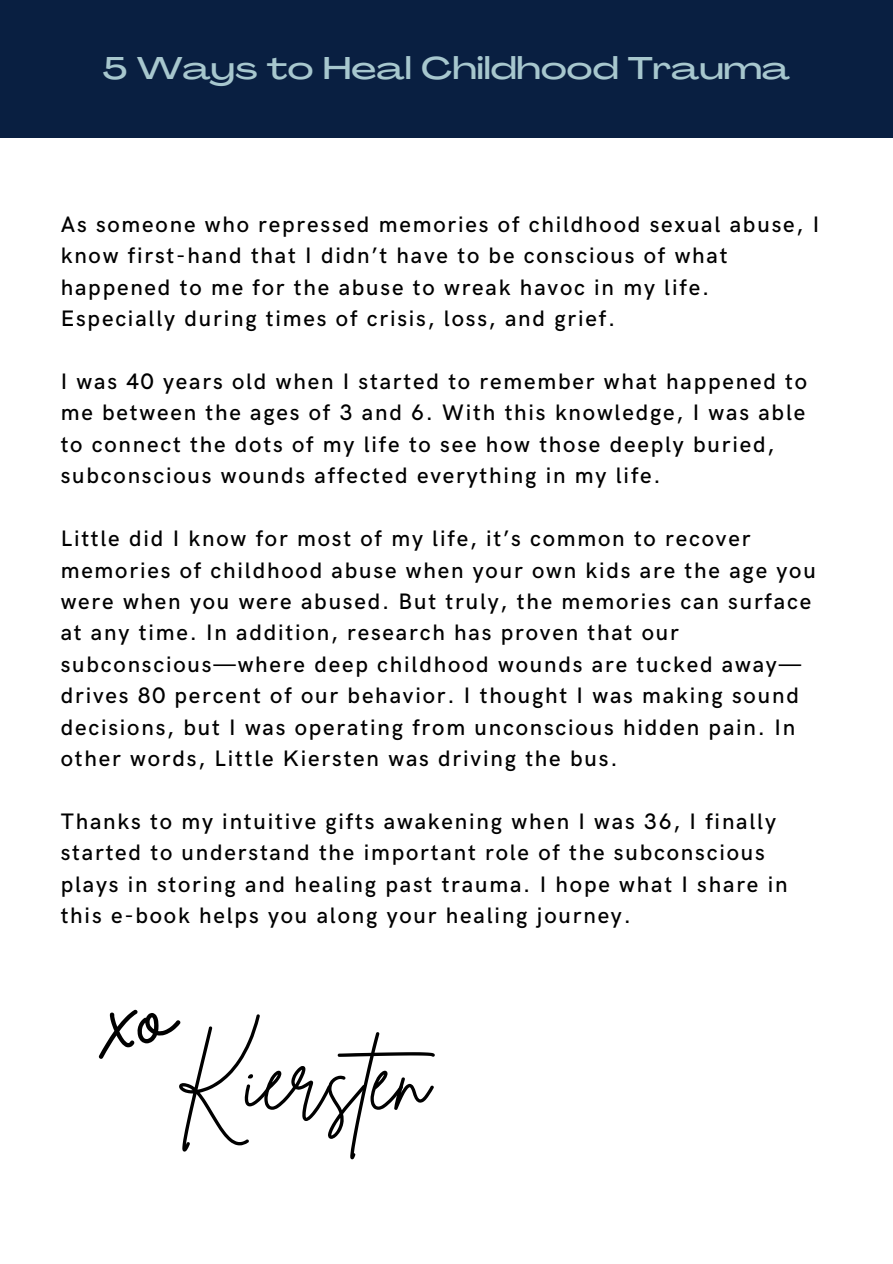
<style>
.page{position:relative;width:893px;height:1264px;background:#fff}
.page>*{position:absolute;margin:0;border:0;box-sizing:border-box;transform-origin:0 0}
.t1{font:112.05px "Brittany Signature";color:#000}
.t2{font:86.55px "Brittany Signature";color:#000}
.t3{font:500 31.05px "Agrandir Grand";letter-spacing:.01em;color:#a7c7ce}
.t4{font:500 22.5px/31.3px "HK Grotesk";letter-spacing:.08em;color:#000}
</style>
<div class="page">
<div style="left:0;top:0;width:892px;height:1262px;background:#091f41"></div>
<div style="left:0;top:138px;width:892px;height:1124px;background:#fff"></div>
<p class="t3" style="left:103px;top:56px;width:689px">5 Ways to Heal Childhood Trauma</p>
<p class="t4" style="left:61px;top:209px;width:760px">As someone who repressed memories of childhood sexual abuse, I know first-hand that I didn’t have to be conscious of what happened to me for the abuse to wreak havoc in my life.<br>Especially during times of crisis, loss, and grief.</p>
<p class="t4" style="left:61px;top:366px;width:748px">I was 40 years old when I started to remember what happened to me between the ages of 3 and 6. With this knowledge, I was able to connect the dots of my life to see how those deeply buried, subconscious wounds affected everything in my life.</p>
<p class="t4" style="left:61px;top:523px;width:756px">Little did I know for most of my life, it’s common to recover memories of childhood abuse when your own kids are the age you were when you were abused. But truly, the memories can surface at any time. In addition, research has proven that our subconscious—where deep childhood wounds are tucked away— drives 80 percent of our behavior. I thought I was making sound decisions, but I was operating from unconscious hidden pain. In other words, Little Kiersten was driving the bus.</p>
<p class="t4" style="left:61px;top:806px;width:728px">Thanks to my intuitive gifts awakening when I was 36, I finally started to understand the important role of the subconscious plays in storing and healing past trauma. I hope what I share in this e-book helps you along your healing journey.</p>
<p class="t1" style="left:109px;top:938px;width:68px">xo</p>
<p class="t2" style="left:175px;top:1022px;width:285px">Kiersten</p>
</div>
